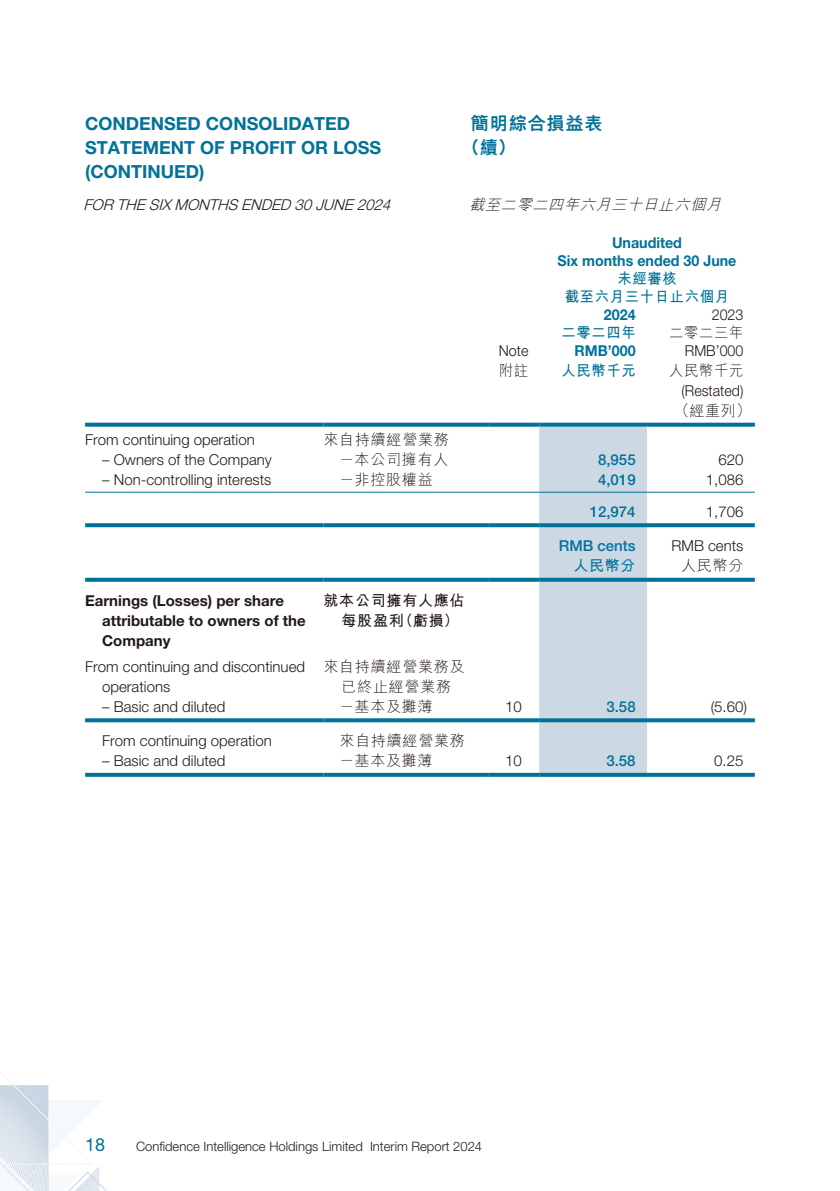
<style>
.page{position:relative;width:840px;height:1191px;background:#fff}
.page>*{position:absolute;margin:0;border:0;box-sizing:border-box;transform-origin:0 0}
.t1{font:700 18px/24px "Helvetica Neue LT Std";color:#007299}
.t2{font:800 18px/24px "M Hei HK";letter-spacing:.05em;color:#007299}
.t3{font:18px "Helvetica Neue LT Std";color:#007299}
.t4{font:300 15px/20px "Helvetica Neue LT Std";color:#231916}
.t5{font:300 15px/20px "M Hei HK";letter-spacing:.05em;color:#231916;text-align:center}
.t6{font:700 15px/20px "Helvetica Neue LT Std";color:#231916}
.t7{font:700 15px/18px "Helvetica Neue LT Std";color:#007299;text-align:center;scale:.95 1}
.t8{font:500 15px "Helvetica Neue LT Std";color:#007299}
.t9{font:italic 300 15px "Helvetica Neue LT Std";color:#231916}
.t10{font:700 15px/18px "M Hei HK";letter-spacing:.05em;color:#007299;text-align:center;scale:.95 1}
.t11{font:300 15px "Helvetica Neue LT Std";color:#231916;scale:.95 1}
.t12{font:700 15px/20px "M Hei HK";letter-spacing:.05em;color:#231916}
.t13{font:italic 300 15px "M Hei HK";color:#231916}
.t14{font:300 15px "M Hei HK";letter-spacing:.05em;color:#231916;scale:.95 1}
.t15{font:700 15px "M Hei HK";letter-spacing:.05em;color:#007299}
.t16{font:300 13px "Helvetica Neue LT Std";color:#231916}
</style>
<div class="page">
<img style="left:0;top:422px;width:755px;height:769px">
<div style="left:539px;top:427px;width:107px;height:346px;background:#ccd8e4"></div>
<svg style="left:85px;top:423px;width:238px;height:4px"></svg>
<svg style="left:323px;top:423px;width:165px;height:4px"></svg>
<svg style="left:488px;top:423px;width:51px;height:4px"></svg>
<svg style="left:539px;top:423px;width:107px;height:4px"></svg>
<svg style="left:646px;top:423px;width:108px;height:4px"></svg>
<hr style="left:85px;top:492px;width:238px;height:1px;background:#007299">
<hr style="left:323px;top:492px;width:165px;height:1px;background:#007299">
<hr style="left:488px;top:492px;width:51px;height:1px;background:#007299">
<hr style="left:539px;top:492px;width:107px;height:1px;background:#007299">
<hr style="left:646px;top:492px;width:108px;height:1px;background:#007299">
<svg style="left:85px;top:523px;width:238px;height:4px"></svg>
<svg style="left:323px;top:523px;width:165px;height:4px"></svg>
<svg style="left:488px;top:523px;width:51px;height:4px"></svg>
<svg style="left:539px;top:523px;width:107px;height:4px"></svg>
<svg style="left:646px;top:523px;width:108px;height:4px"></svg>
<svg style="left:85px;top:578px;width:238px;height:4px"></svg>
<svg style="left:323px;top:578px;width:165px;height:4px"></svg>
<svg style="left:488px;top:578px;width:51px;height:4px"></svg>
<svg style="left:539px;top:578px;width:107px;height:4px"></svg>
<svg style="left:646px;top:578px;width:108px;height:4px"></svg>
<svg style="left:85px;top:718px;width:238px;height:4px"></svg>
<svg style="left:323px;top:718px;width:165px;height:4px"></svg>
<svg style="left:488px;top:718px;width:51px;height:4px"></svg>
<svg style="left:539px;top:718px;width:107px;height:4px"></svg>
<svg style="left:646px;top:718px;width:108px;height:4px"></svg>
<svg style="left:85px;top:773px;width:238px;height:4px"></svg>
<svg style="left:323px;top:773px;width:165px;height:4px"></svg>
<svg style="left:488px;top:773px;width:51px;height:4px"></svg>
<svg style="left:539px;top:773px;width:107px;height:4px"></svg>
<svg style="left:646px;top:773px;width:108px;height:4px"></svg>
<p class="t1" style="left:85px;top:111px;width:297px">CONDENSED CONSOLIDATED<br>STATEMENT OF PROFIT OR LOSS (CONTINUED)</p>
<p class="t9" style="left:84px;top:196px;width:312px">FOR THE SIXMONTHS ENDED 30JUNE 2024</p>
<p class="t2" style="left:461px;top:111px;width:142px;text-indent:9px">簡明綜合損益表（續）</p>
<p class="t13" style="left:469px;top:197px;width:257px">截至二零二四年六月三十日止六個月</p>
<p class="t7" style="left:557px;top:233px;width:190px">Unaudited<br>Six months ended 30 June</p>
<p class="t10" style="left:564px;top:268px;width:174px">未經審核<br>截至六月三十日止六個月</p>
<p class="t7" style="left:603px;top:305px;width:35px">2024</p>
<p class="t11" style="left:711px;top:306px;width:35px">2023</p>
<p class="t10" style="left:561px;top:322px;width:79px">二零二四年</p>
<p class="t14" style="left:669px;top:325px;width:79px">二零二三年</p>
<p class="t11" style="left:498px;top:342px;width:33px">Note</p>
<p class="t7" style="left:574px;top:341px;width:66px">RMB’000</p>
<p class="t11" style="left:684px;top:342px;width:63px">RMB’000</p>
<p class="t14" style="left:498px;top:363px;width:32px">附註</p>
<p class="t10" style="left:561px;top:360px;width:79px">人民幣千元</p>
<p class="t14" style="left:669px;top:363px;width:79px">人民幣千元</p>
<p class="t11" style="left:681px;top:382px;width:67px">(Restated)</p>
<p class="t5" style="left:674px;top:400px;width:78px">（經重列）</p>
<p class="t4" style="left:85px;top:429px;width:171px">From continuing operation</p>
<p class="t5" style="left:323px;top:429px;width:127px">來自持續經營業務</p>
<p class="t4" style="left:102px;top:449px;width:171px">– Owners of the Company</p>
<p class="t5" style="left:339px;top:449px;width:110px">－本公司擁有人</p>
<p class="t8" style="left:597px;top:450px;width:39px">8,955</p>
<p class="t4" style="left:718px;top:449px;width:27px">620</p>
<p class="t4" style="left:102px;top:469px;width:171px">– Non-controlling interests</p>
<p class="t5" style="left:339px;top:469px;width:94px">－非控股權益</p>
<p class="t8" style="left:597px;top:470px;width:39px">4,019</p>
<p class="t4" style="left:705px;top:469px;width:39px">1,086</p>
<p class="t8" style="left:589px;top:502px;width:47px">12,974</p>
<p class="t4" style="left:705px;top:501px;width:39px">1,706</p>
<p class="t8" style="left:558px;top:537px;width:78px">RMB cents</p>
<p class="t4" style="left:671px;top:535px;width:73px">RMB cents</p>
<p class="t15" style="left:573px;top:555px;width:64px">人民幣分</p>
<p class="t5" style="left:680px;top:555px;width:64px">人民幣分</p>
<p class="t6" style="left:102px;top:590px;width:205px;text-indent:-17px">Earnings (Losses) per share attributable to owners of the<br>Company</p>
<p class="t12" style="left:341px;top:589px;width:125px;text-indent:-18px">就本公司擁有人應佔每股盈利（虧損）</p>
<p class="t4" style="left:102px;top:656px;width:204px;text-indent:-17px">From continuing and discontinued operations</p>
<p class="t5" style="left:323px;top:656px;width:142px">來自持續經營業務及已終止經營業務</p>
<p class="t4" style="left:102px;top:696px;width:125px">– Basic and diluted</p>
<p class="t5" style="left:339px;top:696px;width:94px">－基本及攤薄</p>
<p class="t4" style="left:505px;top:696px;width:18px">10</p>
<p class="t8" style="left:606px;top:697px;width:31px">3.58</p>
<p class="t4" style="left:710px;top:696px;width:38px">(5.60)</p>
<p class="t4" style="left:102px;top:730px;width:171px">From continuing operation</p>
<p class="t5" style="left:339px;top:730px;width:127px">來自持續經營業務</p>
<p class="t4" style="left:102px;top:750px;width:125px">– Basic and diluted</p>
<p class="t5" style="left:339px;top:750px;width:94px">－基本及攤薄</p>
<p class="t4" style="left:505px;top:750px;width:18px">10</p>
<p class="t8" style="left:606px;top:752px;width:31px">3.58</p>
<p class="t4" style="left:713px;top:750px;width:31px">0.25</p>
<p class="t3" style="left:85px;top:1134px;width:22px">18</p>
<p class="t16" style="left:136px;top:1138px;width:347px">Confidence Intelligence Holdings Limited Interim Report 2024</p>
</div>
